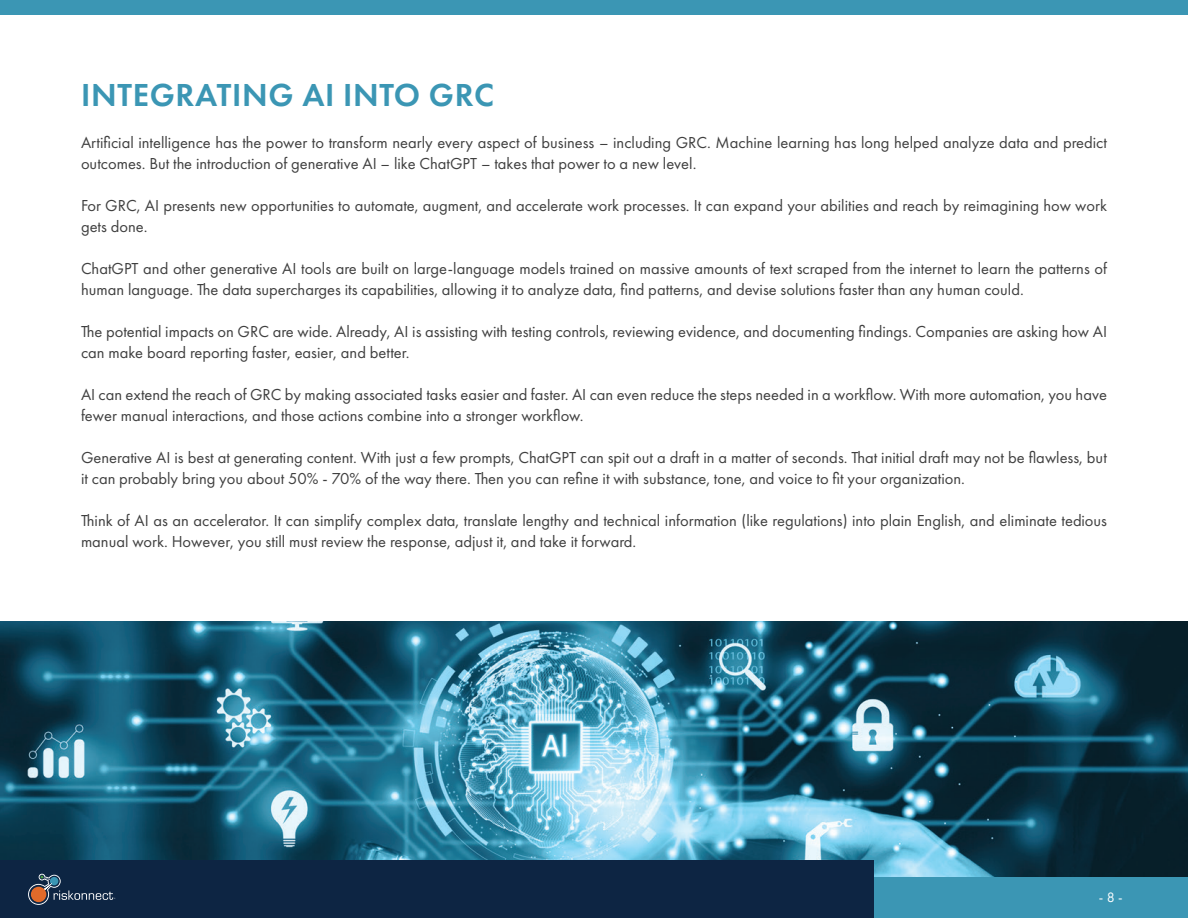
<style>
.page{position:relative;width:1188px;height:918px;background:#fff}
.page>*{position:absolute;margin:0;border:0;box-sizing:border-box;transform-origin:0 0}
.t1{font:600 33px "Futura PT";letter-spacing:.02em;color:#3b96b4}
.t2{font:16.5px/21px "Futura PT";color:#3f3f3f}
.t3{font:14.25px "Futura PT";color:#fff}
</style>
<div class="page">
<div style="left:0;top:0;width:1188px;height:15px;background:#3b96b4"></div>
<img style="left:0;top:621px;width:1188px;height:257px">
<div style="left:709px;top:878px;width:479px;height:40px;background:#3b96b4"></div>
<div style="left:0;top:861px;width:873px;height:57px;background:#0d2543"></div>
<svg style="left:28px;top:874px;width:87px;height:31px"></svg>
<p class="t1" style="left:81px;top:74px;width:415px">INTEGRATING AI INTO GRC</p>
<p class="t2" style="left:81px;top:132px;width:1027px">Artificial intelligence has the power to transform nearly every aspect of business – including GRC. Machine learning has long helped analyze data and predict outcomes. But the introduction of generative AI – like ChatGPT – takes that power to a new level.</p>
<p class="t2" style="left:81px;top:195px;width:1028px">For GRC, AI presents new opportunities to automate, augment, and accelerate work processes. It can expand your abilities and reach by reimagining how work gets done.</p>
<p class="t2" style="left:81px;top:258px;width:1028px">ChatGPT and other generative AI tools are built on large-language models trained on massive amounts of text scraped from the internet to learn the patterns of human language. The data supercharges its capabilities, allowing it to analyze data, find patterns, and devise solutions faster than any human could.</p>
<p class="t2" style="left:81px;top:321px;width:1028px">The potential impacts on GRC are wide. Already, AI is assisting with testing controls, reviewing evidence, and documenting findings. Companies are asking how AI can make board reporting faster, easier, and better.</p>
<p class="t2" style="left:81px;top:384px;width:1028px">AI can extend the reach of GRC by making associated tasks easier and faster. AI can even reduce the steps needed in a workflow. With more automation, you have fewer manual interactions, and those actions combine into a stronger workflow.</p>
<p class="t2" style="left:81px;top:446px;width:1027px">Generative AI is best at generating content. With just a few prompts, ChatGPT can spit out a draft in a matter of seconds. That initial draft may not be flawless, but it can probably bring you about 50% - 70% of the way there. Then you can refine it with substance, tone, and voice to fit your organization.</p>
<p class="t2" style="left:81px;top:509px;width:1028px">Think of AI as an accelerator. It can simplify complex data, translate lengthy and technical information (like regulations) into plain English, and eliminate tedious manual work. However, you still must review the response, adjust it, and take it forward.</p>
<p class="t3" style="left:1099px;top:889px;width:25px">- 8 -</p>
</div>
